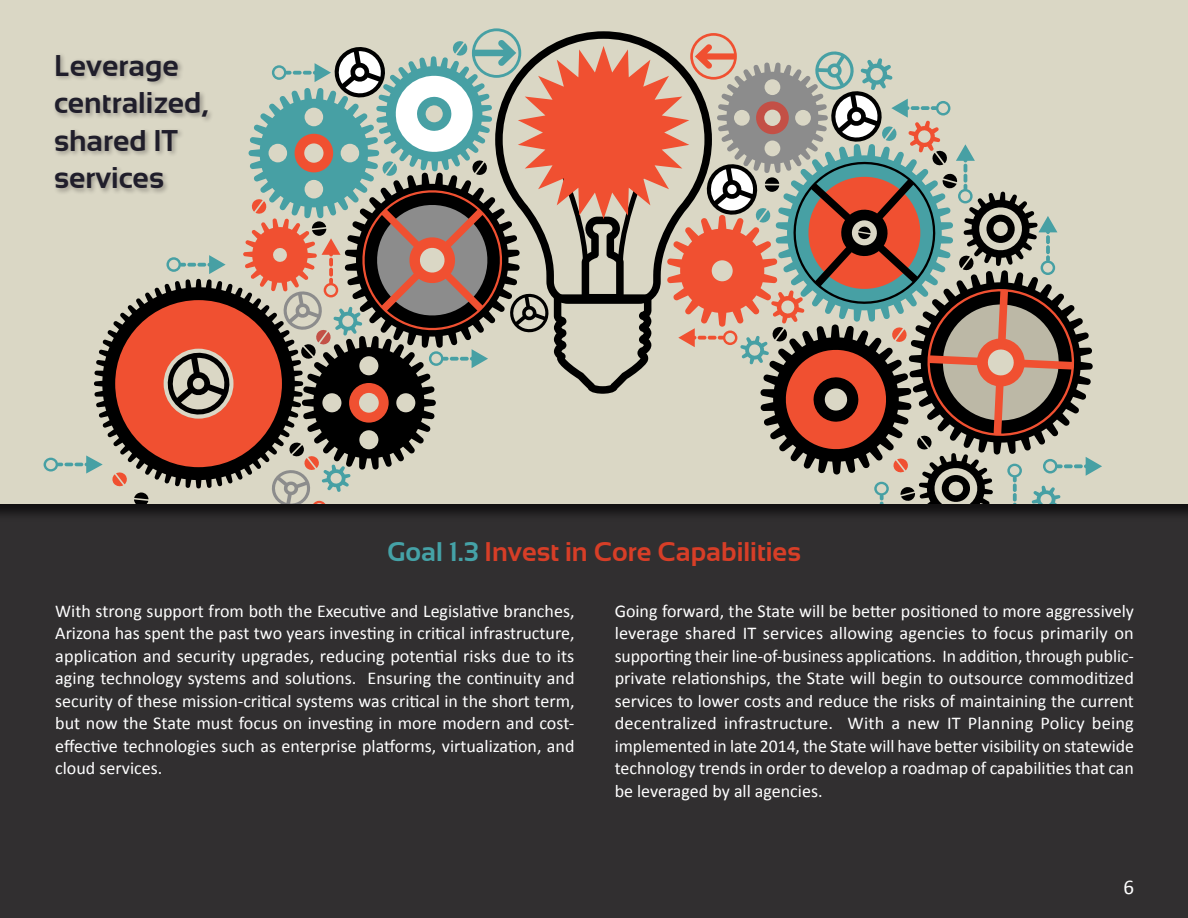
<style>
.page{position:relative;width:1188px;height:918px;background:#fff}
.page>*{position:absolute;margin:0;border:0;box-sizing:border-box;transform-origin:0 0}
.t1{font:700 30px/37.5px "Sansation";color:#201e2b}
.t2{font:700 27px "Sansation";color:#d73e27}
.t3{font:21px "Calibri";color:#fff}
.t4{font:18px/22.5px "Calibri";color:#fff;text-align:justify}
.s1{color:#45a2a7}
</style>
<div class="page">
<div style="left:0;top:0;width:1188px;height:510px;background:#dad7c5"></div>
<svg style="left:94px;top:330px;width:18px;height:108px"></svg>
<svg style="left:44px;top:455px;width:59px;height:19px"></svg>
<svg style="left:112px;top:28px;width:990px;height:473px"></svg>
<div style="left:0;top:501px;width:1188px;height:417px;background:#312f30"></div>
<div style="left:53px;top:52px;width:161px;height:143px;background:#231f20;opacity:.33"></div>
<p class="t1" style="left:54px;top:47px;width:156px">Leverage centralized, shared IT services</p>
<p class="t2" style="left:387px;top:536px;width:415px"><span class="s1">Goal 1.3</span> Invest in Core Capabilities</p>
<p class="t4" style="left:55px;top:599px;width:521px">With strong support from both the Executive and Legislative branches, Arizona has spent the past two years investing in critical infrastructure, application and security upgrades, reducing potential risks due to its aging technology systems and solutions. Ensuring the continuity and security of these mission-critical systems was critical in the short term, but now the State must focus on investing in more modern and cost&shy;effective technologies such as enterprise platforms, virtualization, and cloud services.</p>
<p class="t4" style="left:615px;top:599px;width:521px">Going forward, the State will be better positioned to more aggressively leverage shared IT services allowing agencies to focus primarily on supporting their line-of-business applications. In addition, through public&shy;private relationships, the State will begin to outsource commoditized services to lower costs and reduce the risks of maintaining the current decentralized infrastructure. With a new IT Planning Policy being implemented in late 2014, the State will have better visibility on statewide technology trends in order to develop a roadmap of capabilities that can be leveraged by all agencies.</p>
<p class="t3" style="left:1123px;top:873px;width:12px">6</p>
</div>
